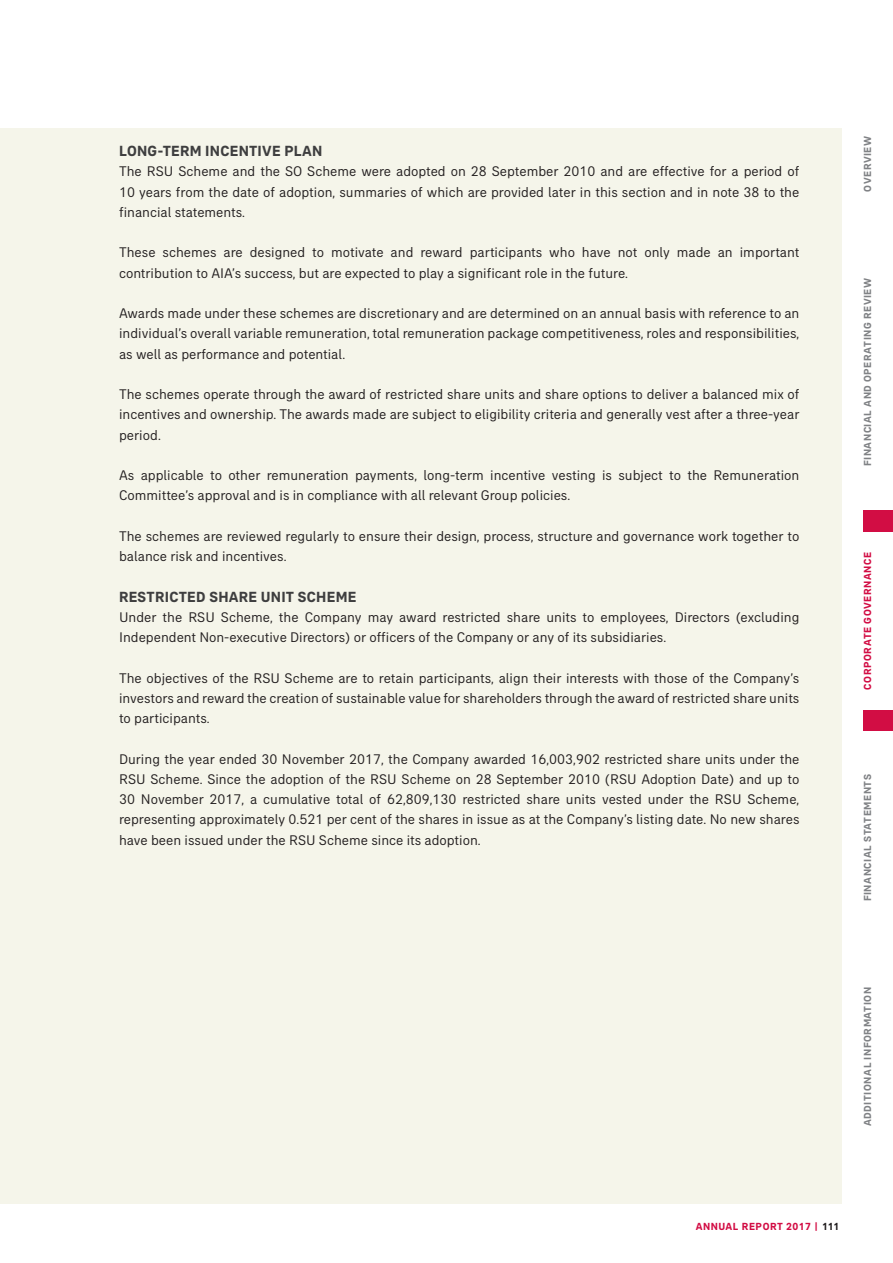
<style>
.page{position:relative;width:893px;height:1263px;background:#fff}
.page>*{position:absolute;margin:0;border:0;box-sizing:border-box;transform-origin:0 0}
.t1{font:700 15px "AIA Everest";letter-spacing:.015em;color:#3e3e3f}
.t2{font:14.25px/20.2px "AIA Everest";color:#231f20;text-align:justify}
.t3{font:700 10.5px "AIA Everest";letter-spacing:.055em;color:#808285}
.t4{font:700 10.5px "AIA Everest";letter-spacing:.05em;color:#d20d44}
.s1{color:#231f20}
</style>
<div class="page">
<div style="left:863px;top:510px;width:30px;height:21px;background:#d20d44"></div>
<div style="left:863px;top:710px;width:30px;height:21px;background:#d20d44"></div>
<div style="left:0;top:128px;width:842px;height:1075px;background:#f5f5ea"></div>
<p class="t1" style="left:119px;top:142px;width:205px">LONG-TERM INCENTIVE PLAN</p>
<p class="t2" style="left:119px;top:161px;width:682px">The RSU Scheme and the SO Scheme were adopted on 28 September 2010 and are effective for a period of 10 years from the date of adoption, summaries of which are provided later in this section and in note 38 to the financial statements.</p>
<p class="t2" style="left:119px;top:242px;width:682px">These schemes are designed to motivate and reward participants who have not only made an important contribution to AIA’s success, but are expected to play a significant role in the future.</p>
<p class="t2" style="left:119px;top:303px;width:682px">Awards made under these schemes are discretionary and are determined on an annual basis with reference to an individual’s overall variable remuneration, total remuneration package competitiveness, roles and responsibilities, as well as performance and potential.</p>
<p class="t2" style="left:119px;top:384px;width:682px">The schemes operate through the award of restricted share units and share options to deliver a balanced mix of incentives and ownership. The awards made are subject to eligibility criteria and generally vest after a three-year period.</p>
<p class="t2" style="left:119px;top:465px;width:682px">As applicable to other remuneration payments, long-term incentive vesting is subject to the Remuneration<br>Committee’s approval and is in compliance with all relevant Group policies.</p>
<p class="t2" style="left:119px;top:526px;width:682px">The schemes are reviewed regularly to ensure their design, process, structure and governance work together to balance risk and incentives.</p>
<p class="t1" style="left:119px;top:588px;width:239px">RESTRICTED SHARE UNIT SCHEME</p>
<p class="t2" style="left:119px;top:607px;width:682px">Under the RSU Scheme, the Company may award restricted share units to employees, Directors (excluding<br>Independent Non-executive Directors) or officers of the Company or any of its subsidiaries.</p>
<p class="t2" style="left:119px;top:667px;width:682px">The objectives of the RSU Scheme are to retain participants, align their interests with those of the Company’s investors and reward the creation of sustainable value for shareholders through the award of restricted share units to participants.</p>
<p class="t2" style="left:119px;top:748px;width:682px">During the year ended 30 November 2017, the Company awarded 16,003,902 restricted share units under the RSU Scheme. Since the adoption of the RSU Scheme on 28 September 2010 (RSU Adoption Date) and up to 30 November 2017, a cumulative total of 62,809,130 restricted share units vested under the RSU Scheme, representing approximately 0.521 per cent of the shares in issue as at the Company’s listing date. No new shares have been issued under the RSU Scheme since its adoption.</p>
<p class="t3" style="left:861px;top:192px;width:57px;rotate:-90deg">OVERVIEW</p>
<p class="t3" style="left:861px;top:466px;width:190px;rotate:-90deg">FINANCIAL AND OPERATING REVIEW</p>
<p class="t4" style="left:861px;top:689px;width:139px;rotate:-90deg">CORPORATE GOVERNANCE</p>
<p class="t3" style="left:861px;top:901px;width:129px;rotate:-90deg">FINANCIAL STATEMENTS</p>
<p class="t3" style="left:861px;top:1126px;width:140px;rotate:-90deg">ADDITIONAL INFORMATION</p>
<p class="t4" style="left:696px;top:1220px;width:145px">ANNUAL REPORT 2017 | <span class="s1">111</span></p>
</div>
